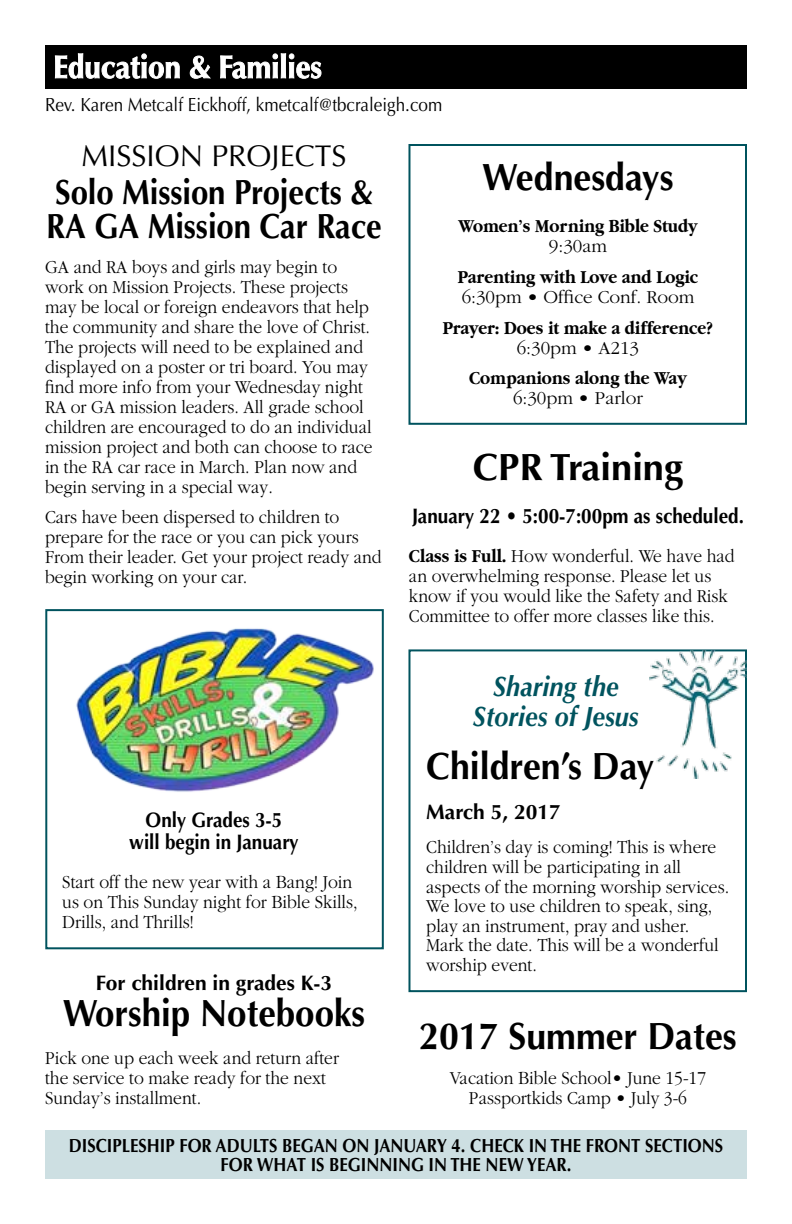
<style>
.page{position:relative;width:792px;height:1224px;background:#fff}
.page>*{position:absolute;margin:0;border:0;box-sizing:border-box;transform-origin:0 0}
.t1{font:700 38px "Optima";color:#000;scale:.94 1}
.t2{font:700 38px "Optima";color:#000;scale:.92 1}
.t3{font:700 38px "Optima";color:#000}
.t4{font:700 35px/34px "Optima";letter-spacing:-.005em;color:#000;scale:.89 1}
.t5{font:30px "Optima";color:#000}
.t6{font:italic 700 28px/30px "Optima";color:#00535e;text-align:center;scale:.9 1}
.t7{font:700 21px/22px "Optima";color:#000;text-align:center;scale:.9 1}
.t8{font:700 21px "Optima";color:#000}
.t9{font:300 19px/20px "Garamond";color:#000;scale:.92 1}
.t10{font:700 19px "Garamond";color:#000;scale:.88 1}
.t11{font:700 19px/19px "Optima";color:#000;text-align:center;scale:.88 1}
.t12{font:300 19px "Garamond";color:#000}
.t13{font:19px "Optima";color:#000;scale:.9 1}
.s1{font-weight:700}
</style>
<div class="page">
<div style="left:45px;top:45px;width:702px;height:43px;background:#000"></div>
<svg style="left:55px;top:53px;width:125px;height:26px"></svg>
<svg style="left:190px;top:56px;width:21px;height:23px"></svg>
<svg style="left:220px;top:53px;width:101px;height:26px"></svg>
<div style="left:408px;top:144px;width:339px;height:281px;border:2px solid #00535e"></div>
<div style="left:408px;top:649px;width:339px;height:343px;border:2px solid #00535e"></div>
<div style="left:45px;top:1130px;width:702px;height:49px;background:#cddfe2"></div>
<div style="left:45px;top:609px;width:339px;height:340px;border:2px solid #00535e"></div>
<img style="left:76px;top:628px;width:298px;height:164px">
<img style="left:650px;top:651px;width:97px;height:127px">
<p class="t13" style="left:45px;top:94px;width:443px">Rev. Karen Metcalf Eickhoff, kmetcalf@tbcraleigh.com</p>
<h3 class="t5" style="left:81px;top:138px;width:267px">MISSION PROJECTS</h3>
<h2 class="t4" style="left:46px;top:176px;width:379px">Solo Mission Projects &amp;<br>RA GA Mission Car Race</h2>
<p class="t9" style="left:45px;top:257px;width:358px">GA and RA boys and girls may begin to work on Mission Projects. These projects may be local or foreign endeavors that help the community and share the love of Christ.<br>The projects will need to be explained and displayed on a poster or tri board. You may find more info from your Wednesday night RA or GA mission leaders. All grade school children are encouraged to do an individual mission project and both can choose to race in the RA car race in March. Plan now and begin serving in a special way.</p>
<p class="t9" style="left:45px;top:508px;width:367px">Cars have been dispersed to children to prepare for the race or you can pick yours From their leader. Get your project ready and begin working on your car.</p>
<p class="t7" style="left:129px;top:810px;width:190px">Only Grades 3-5 will begin in January</p>
<p class="t9" style="left:62px;top:872px;width:323px">Start off the new year with a Bang! Join us on This Sunday night for Bible Skills,<br>Drills, and Thrills!</p>
<p class="t8" style="left:96px;top:971px;width:238px">For children in grades K-3</p>
<h1 class="t2" style="left:63px;top:991px;width:330px">Worship Notebooks</h1>
<p class="t9" style="left:45px;top:1048px;width:321px">Pick one up each week and return after the service to make ready for the next<br>Sunday’s installment.</p>
<h1 class="t1" style="left:482px;top:155px;width:205px">Wednesdays</h1>
<p class="t10" style="left:459px;top:215px;width:273px">Women’s Morning Bible Study</p>
<p class="t12" style="left:549px;top:236px;width:60px">9:30am</p>
<p class="t10" style="left:458px;top:266px;width:275px">Parenting with Love and Logic</p>
<p class="t12" style="left:462px;top:286px;width:234px">6:30pm • Office Conf. Room</p>
<p class="t10" style="left:443px;top:317px;width:309px">Prayer: Does it make a difference?</p>
<p class="t12" style="left:517px;top:337px;width:124px">6:30pm • A213</p>
<p class="t10" style="left:469px;top:368px;width:249px">Companions along the Way</p>
<p class="t12" style="left:513px;top:388px;width:131px">6:30pm • Parlor</p>
<h1 class="t3" style="left:473px;top:445px;width:212px">CPR Training</h1>
<p class="t7" style="left:412px;top:506px;width:370px">January 22 • 5:00-7:00pm as scheduled.</p>
<p class="t9" style="left:409px;top:546px;width:356px"><span class="s1">Class is Full.</span> How wonderful. We have had an overwhelming response. Please let us know if you would like the Safety and Risk Committee to offer more classes like this.</p>
<h3 class="t6" style="left:473px;top:672px;width:186px">Sharing the<br>Stories of Jesus</h3>
<h1 class="t1" style="left:426px;top:744px;width:244px">Children’s Day</h1>
<p class="t8" style="left:426px;top:800px;width:136px">March 5, 2017</p>
<p class="t9" style="left:426px;top:838px;width:331px">Children’s day is coming! This is where children will be participating in all aspects of the morning worship services.<br>We love to use children to speak, sing, play an instrument, pray and usher.<br>Mark the date. This will be a wonderful worship event.</p>
<h1 class="t1" style="left:419px;top:1014px;width:339px">2017 Summer Dates</h1>
<p class="t9" style="left:450px;top:1068px;width:280px;text-align:center">Vacation Bible School• June 15-17<br>Passportkids Camp • July 3-6</p>
<p class="t11" style="left:69px;top:1136px;width:745px">DISCIPLESH IP FOR ADULTS BEGAN ON JANUARY 4. CH ECK IN TH E FRONT SECTIONS<br>FOR WHAT IS BEGINNING IN TH E NEW YEAR.</p>
</div>
